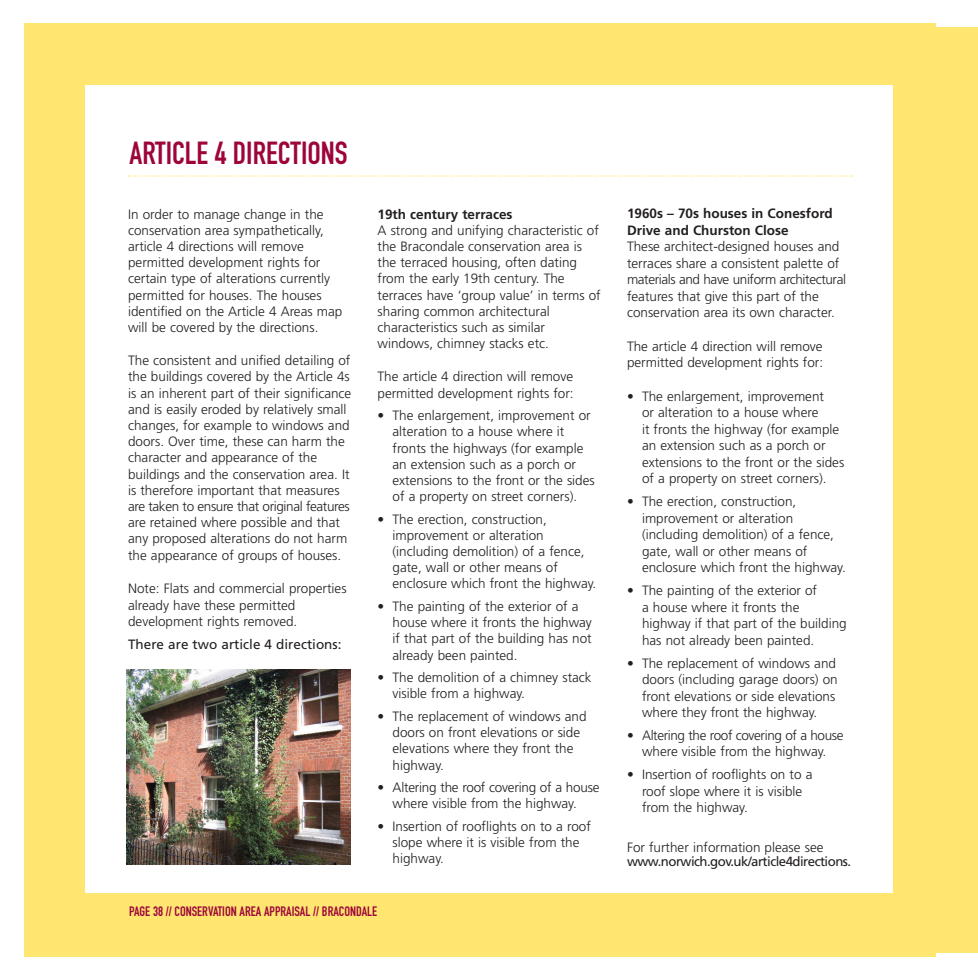
<style>
.page{position:relative;width:978px;height:978px;background:#fff}
.page>*{position:absolute;margin:0;border:0;box-sizing:border-box;transform-origin:0 0}
.t1{font:31.5px "DIN Engschrift";color:#9d053a}
.t2{font:300 13.5px/16.2px "Frutiger";color:#231f20}
.t3{font:700 13.5px/16.5px "Frutiger";color:#231f20}
.t4{font:300 13.5px/16.5px "Frutiger";letter-spacing:-.03em;color:#231f20;text-align:center}
.t5{font:13.5px "DIN Engschrift";color:#9d053a}
.t6{font:13.5px "Frutiger";color:#231f20}
.t7{font:13.2px "Frutiger";letter-spacing:-.04em;color:#231f20}
</style>
<div class="page">
<div style="left:24px;top:23px;width:911px;height:933px;background:#ffe670"></div>
<div style="left:85px;top:85px;width:808px;height:808px;background:#fff"></div>
<div style="left:935px;top:27px;width:43px;height:925px;background:#ffe670"></div>
<svg style="left:128px;top:175px;width:725px;height:2px"></svg>
<img style="left:126px;top:669px;width:224px;height:196px">
<h1 class="t1" style="left:130px;top:142px;width:220px">ARTICLE 4 DIRECTIONS</h1>
<p class="t2" style="left:128px;top:207px;width:216px">In order to manage change in the conservation area sympathetically, article 4 directions will remove permitted development rights for certain type of alterations currently permitted for houses. The houses identified on the Article 4 Areas map will be covered by the directions.</p>
<p class="t2" style="left:128px;top:353px;width:225px">The consistent and unified detailing of the buildings covered by the Article 4s is an inherent part of their significance and is easily eroded by relatively small changes, for example to windows and doors. Over time, these can harm the character and appearance of the buildings and the conservation area. It is therefore important that measures are taken to ensure that original features are retained where possible and that any proposed alterations do not harm the appearance of groups of houses.</p>
<p class="t2" style="left:128px;top:581px;width:220px">Note: Flats and commercial properties already have these permitted development rights removed.</p>
<p class="t6" style="left:128px;top:639px;width:215px">There are two article 4 directions:</p>
<p class="t3" style="left:378px;top:207px;width:137px">19th century terraces</p>
<p class="t2" style="left:378px;top:223px;width:225px">A strong and unifying characteristic of the Bracondale conservation area is the terraced housing, often dating from the early 19th century. The terraces have ‘group value’ in terms of sharing common architectural characteristics such as similar windows, chimney stacks etc.</p>
<p class="t2" style="left:378px;top:370px;width:198px">The article 4 direction will remove permitted development rights for:</p>
<p class="t2" style="left:393px;top:408px;width:204px;text-indent:-15px">• The enlargement, improvement or alteration to a house where it fronts the highways (for example an extension such as a porch or extensions to the front or the sides of a property on street corners).</p>
<p class="t2" style="left:393px;top:512px;width:205px;text-indent:-15px">• The erection, construction, improvement or alteration (including demolition) of a fence, gate, wall or other means of enclosure which front the highway.</p>
<p class="t2" style="left:393px;top:599px;width:201px;text-indent:-15px">• The painting of the exterior of a house where it fronts the highway if that part of the building has not already been painted.</p>
<p class="t2" style="left:393px;top:670px;width:201px;text-indent:-15px">• The demolition of a chimney stack visible from a highway.</p>
<p class="t2" style="left:393px;top:709px;width:196px;text-indent:-15px">• The replacement of windows and doors on front elevations or side elevations where they front the highway.</p>
<p class="t2" style="left:378px;top:780px;width:223px;text-align:center">• Altering the roof covering of a house where visible from the highway.</p>
<p class="t2" style="left:393px;top:819px;width:200px;text-indent:-15px">• Insertion of rooflights on to a roof slope where it is visible from the highway.</p>
<p class="t5" style="left:129px;top:906px;width:250px">PAGE 38 // CONSERVATION AREA APPRAISAL // BRACONDALE</p>
<p class="t3" style="left:627px;top:207px;width:207px">1960s – 70s houses in Conesford<br>Drive and Churston Close</p>
<p class="t2" style="left:627px;top:240px;width:221px">These architect-designed houses and terraces share a consistent palette of materials and have uniform architectural features that give this part of the conservation area its own character.</p>
<p class="t2" style="left:627px;top:339px;width:198px">The article 4 direction will remove permitted development rights for:</p>
<p class="t2" style="left:642px;top:389px;width:204px;text-indent:-15px">• The enlargement, improvement<br>or alteration to a house where<br>it fronts the highway (for example an extension such as a porch or extensions to the front or the sides of a property on street corners).</p>
<p class="t2" style="left:642px;top:494px;width:205px;text-indent:-15px">• The erection, construction, improvement or alteration (including demolition) of a fence, gate, wall or other means of enclosure which front the highway.</p>
<p class="t2" style="left:642px;top:583px;width:206px;text-indent:-15px">• The painting of the exterior of<br>a house where it fronts the highway if that part of the building has not already been painted.</p>
<p class="t2" style="left:642px;top:656px;width:197px;text-indent:-15px">• The replacement of windows and doors (including garage doors) on front elevations or side elevations where they front the highway.</p>
<p class="t4" style="left:627px;top:728px;width:218px">• Altering the roof covering of a house where visible from the highway.</p>
<p class="t2" style="left:642px;top:767px;width:172px;text-indent:-15px">• Insertion of rooflights on to a roof slope where it is visible from the highway.</p>
<p class="t2" style="left:627px;top:840px;width:198px">For further information please see</p>
<p class="t7" style="left:627px;top:856px;width:226px">www.norwich.gov.uk/article4directions.</p>
</div>
